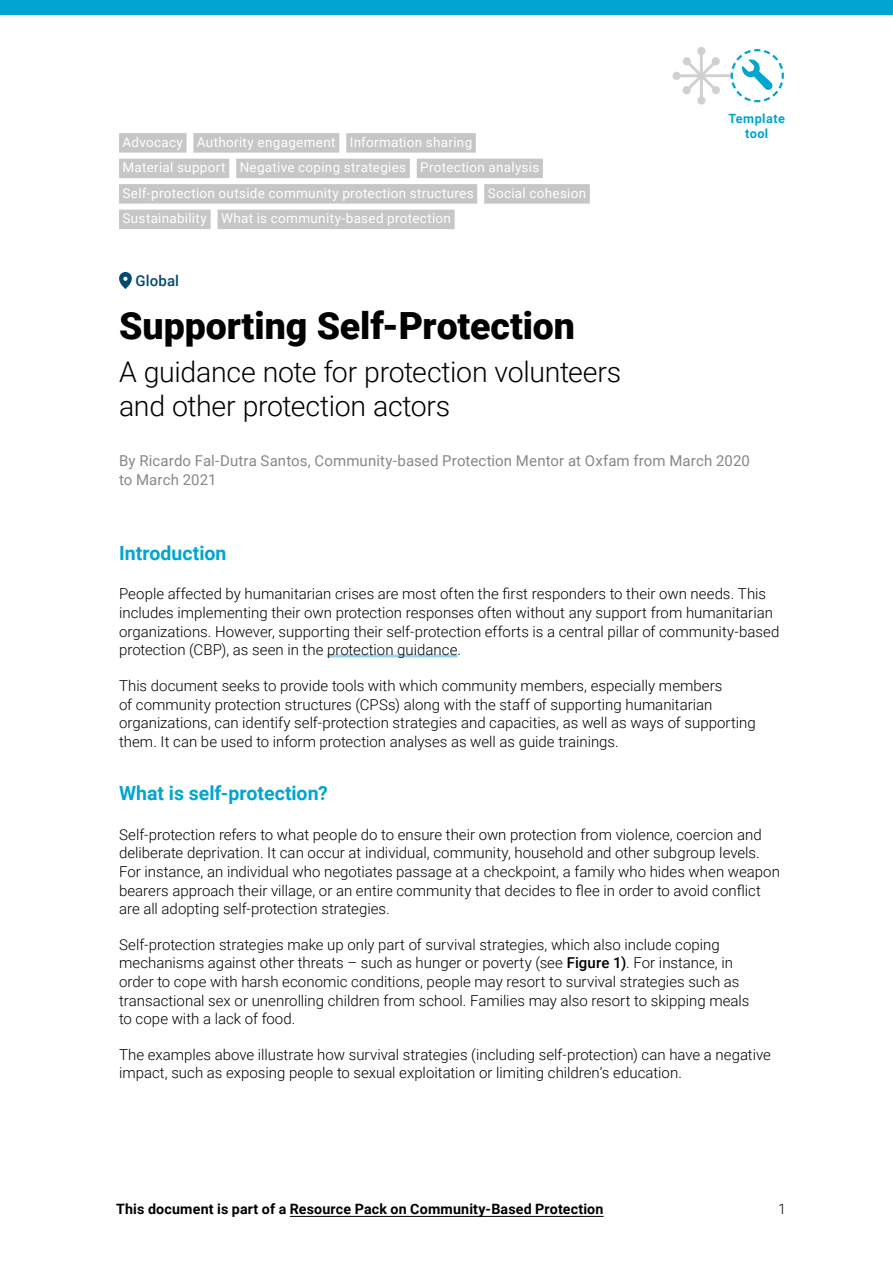
<style>
.page{position:relative;width:893px;height:1263px;background:#fff}
.page>*{position:absolute;margin:0;border:0;box-sizing:border-box;transform-origin:0 0}
.t1{font:900 37.5px "Roboto";color:#000}
.t2{font:300 28.5px/34.2px "Roboto";letter-spacing:-.01em;color:#000}
.t3{font:700 19.5px "Roboto";color:#00a5d0}
.t4{font:300 15px/18.6px "Roboto";color:#000}
.t5{font:15px/19.5px "Roboto";letter-spacing:.005em;color:#878787}
.t6{font:500 15px "Roboto";letter-spacing:.005em;color:#004b70}
.t7{font:700 14.25px "Roboto";letter-spacing:.01em;color:#000}
.t8{font:300 14.25px "Roboto";color:#000}
.t9{font:13.5px/25.5px "Roboto";letter-spacing:.02em;color:#fff}
.t10{font:700 12.75px/15.3px "Roboto";letter-spacing:.035em;color:#00a5d0;text-align:center}
.s1{font-weight:500}
</style>
<div class="page">
<hr style="left:290px;top:1216px;width:313px;height:1px;background:#000">
<div style="left:119px;top:133px;width:67px;height:20px;background:#c6c6c6"></div>
<div style="left:193px;top:133px;width:146px;height:20px;background:#c6c6c6"></div>
<div style="left:346px;top:133px;width:130px;height:20px;background:#c6c6c6"></div>
<div style="left:119px;top:159px;width:110px;height:19px;background:#c6c6c6"></div>
<div style="left:236px;top:159px;width:174px;height:19px;background:#c6c6c6"></div>
<div style="left:417px;top:159px;width:126px;height:19px;background:#c6c6c6"></div>
<div style="left:119px;top:184px;width:358px;height:20px;background:#c6c6c6"></div>
<div style="left:484px;top:184px;width:106px;height:20px;background:#c6c6c6"></div>
<div style="left:119px;top:210px;width:92px;height:19px;background:#c6c6c6"></div>
<div style="left:218px;top:210px;width:237px;height:19px;background:#c6c6c6"></div>
<hr style="left:327px;top:654px;width:130px;height:3px;background:#96d5f3">
<svg style="left:119px;top:272px;width:13px;height:17px"></svg>
<div style="left:0;top:0;width:893px;height:15px;background:#00a5d0"></div>
<svg style="left:672px;top:47px;width:112px;height:58px"></svg>
<p class="t9" style="left:123px;top:129px;width:465px">Advocacy Authority engagement Information sharing<br>Material support Negative coping strategies Protection analysis Self-protection outside community protection structures Social cohesion Sustainability What is community-based protection</p>
<p class="t10" style="left:728px;top:110px;width:58px">Template tool</p>
<p class="t6" style="left:136px;top:270px;width:45px">Global</p>
<h1 class="t1" style="left:119px;top:300px;width:457px">Supporting Self-Protection</h1>
<h2 class="t2" style="left:119px;top:354px;width:504px">A guidance note for protection volunteers and other protection actors</h2>
<p class="t5" style="left:119px;top:450px;width:632px">By Ricardo Fal-Dutra Santos, Community-based Protection Mentor at Oxfam from March 2020 to March 2021</p>
<h3 class="t3" style="left:119px;top:539px;width:109px">Introduction</h3>
<p class="t4" style="left:119px;top:584px;width:662px">People affected by humanitarian crises are most often the first responders to their own needs. This includes implementing their own protection responses often without any support from humanitarian organizations. However, supporting their self-protection efforts is a central pillar of community-based protection (CBP), as seen in the protection guidance.</p>
<p class="t4" style="left:119px;top:676px;width:638px">This document seeks to provide tools with which community members, especially members<br>of community protection structures (CPSs) along with the staff of supporting humanitarian organizations, can identify self-protection strategies and capacities, as well as ways of supporting them. It can be used to inform protection analyses as well as guide trainings.</p>
<h3 class="t3" style="left:119px;top:779px;width:210px">What is self-protection?</h3>
<p class="t4" style="left:119px;top:824px;width:662px">Self-protection refers to what people do to ensure their own protection from violence, coercion and deliberate deprivation. It can occur at individual, community, household and other subgroup levels.<br>For instance, an individual who negotiates passage at a checkpoint, a family who hides when weapon bearers approach their village, or an entire community that decides to flee in order to avoid conflict are all adopting self-protection strategies.</p>
<p class="t4" style="left:119px;top:934px;width:632px">Self-protection strategies make up only part of survival strategies, which also include coping mechanisms against other threats – such as hunger or poverty (see <span class="s1">Figure 1)</span>. For instance, in order to cope with harsh economic conditions, people may resort to survival strategies such as transactional sex or unenrolling children from school. Families may also resort to skipping meals to cope with a lack of food.</p>
<p class="t4" style="left:119px;top:1044px;width:653px">The examples above illustrate how survival strategies (including self-protection) can have a negative impact, such as exposing people to sexual exploitation or limiting children’s education.</p>
<p class="t7" style="left:116px;top:1199px;width:489px">This document is part of a Resource Pack on Community-Based Protection</p>
<p class="t8" style="left:778px;top:1199px;width:9px">1</p>
</div>
